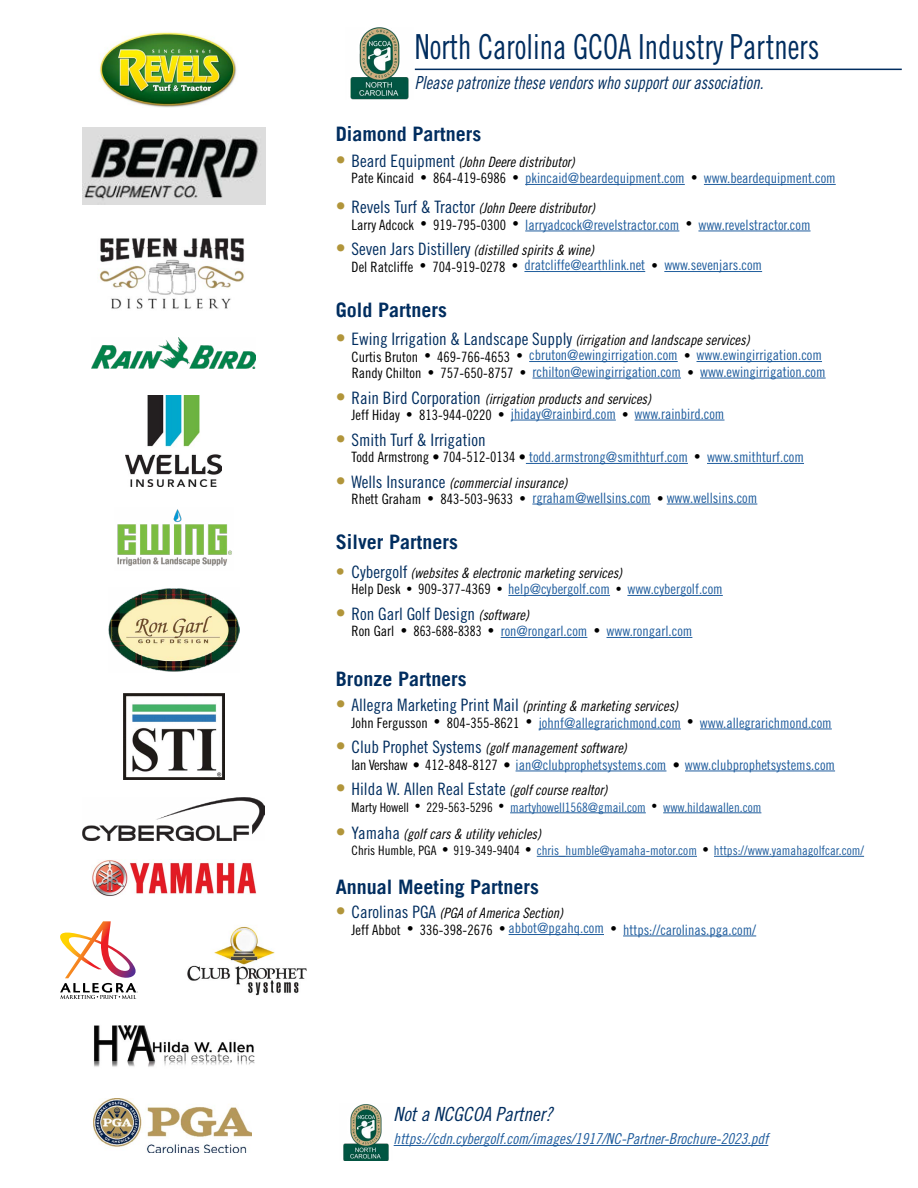
<style>
.page{position:relative;width:918px;height:1188px;background:#fff}
.page>*{position:absolute;margin:0;border:0;box-sizing:border-box;transform-origin:0 0}
.t1{font:34.5px "Trade Gothic LT Std Cn 18";color:#002d5f;scale:.87 1}
.t2{font:700 19.95px "Trade Gothic LT";color:#002d5f}
.t3{font:19.5px "Trade Gothic LT Std Cn 18 Obl";color:#002d5f}
.t4{font:18px "Trade Gothic LT Std Cn 18 Obl";color:#002d5f;scale:.92 1}
.t5{font:17.1px "Trade Gothic LT Std Cn 18";color:#002d5f}
.t6{font:15px "Trade Gothic LT Std Cn 18 Obl";color:#215e9e}
.t7{font:14.25px/16.5px "Trade Gothic LT Std Cn 18";color:#215e9e}
.t8{font:14.25px "Trade Gothic LT Std Cn 18 Obl";color:#000}
.t9{font:12.9px "Trade Gothic LT Std Cn 18";color:#215e9e}
.s1{font-family:"Trade Gothic LT Std Cn 18";font-size:19.95px;color:#b1953a}
.s2{font-family:"Trade Gothic LT Std Cn 18";font-size:17.1px;color:#002d5f}
.s3{color:#000}
.s4{font-size:12.9px;color:#000}
.s5{font-size:19.95px;color:#b1953a}
.s6{font-family:"Trade Gothic LT Std Cn 18";font-size:18.15px;color:#b1953a}
.s7{font-size:11.7px;color:#000}
.s8{font-family:"Trade Gothic LT Std Cn 18 Obl";font-size:14.25px;color:#000}
</style>
<div class="page">
<img style="left:94px;top:1098px;width:157px;height:54px">
<hr style="left:525px;top:184px;width:160px;height:1px;background:#215e9e">
<hr style="left:704px;top:184px;width:132px;height:1px;background:#215e9e">
<hr style="left:525px;top:231px;width:154px;height:1px;background:#215e9e">
<hr style="left:698px;top:231px;width:113px;height:1px;background:#215e9e">
<hr style="left:524px;top:271px;width:121px;height:1px;background:#215e9e">
<hr style="left:664px;top:271px;width:98px;height:1px;background:#215e9e">
<hr style="left:529px;top:361px;width:149px;height:1px;background:#215e9e">
<hr style="left:697px;top:361px;width:125px;height:1px;background:#215e9e">
<hr style="left:532px;top:378px;width:149px;height:1px;background:#215e9e">
<hr style="left:700px;top:378px;width:126px;height:1px;background:#215e9e">
<hr style="left:511px;top:420px;width:105px;height:1px;background:#215e9e">
<hr style="left:635px;top:420px;width:90px;height:1px;background:#215e9e">
<hr style="left:526px;top:463px;width:162px;height:1px;background:#215e9e">
<hr style="left:707px;top:463px;width:97px;height:1px;background:#215e9e">
<hr style="left:532px;top:504px;width:119px;height:1px;background:#215e9e">
<hr style="left:667px;top:504px;width:90px;height:1px;background:#215e9e">
<hr style="left:508px;top:595px;width:102px;height:1px;background:#215e9e">
<hr style="left:627px;top:595px;width:96px;height:1px;background:#215e9e">
<hr style="left:501px;top:637px;width:86px;height:1px;background:#215e9e">
<hr style="left:607px;top:637px;width:85px;height:1px;background:#215e9e">
<hr style="left:539px;top:729px;width:142px;height:1px;background:#215e9e">
<hr style="left:700px;top:729px;width:132px;height:1px;background:#215e9e">
<hr style="left:516px;top:771px;width:150px;height:1px;background:#215e9e">
<hr style="left:685px;top:771px;width:150px;height:1px;background:#215e9e">
<hr style="left:510px;top:812px;width:136px;height:1px;background:#215e9e">
<hr style="left:663px;top:812px;width:98px;height:1px;background:#215e9e">
<hr style="left:537px;top:856px;width:160px;height:1px;background:#215e9e">
<hr style="left:714px;top:856px;width:150px;height:1px;background:#215e9e">
<hr style="left:509px;top:934px;width:95px;height:1px;background:#215e9e">
<hr style="left:623px;top:936px;width:133px;height:1px;background:#215e9e">
<hr style="left:415px;top:69px;width:487px;height:1px;background:#002d5f">
<img style="left:108px;top:588px;width:131px;height:84px">
<img style="left:99px;top:32px;width:138px;height:75px">
<img style="left:82px;top:128px;width:184px;height:76px">
<img style="left:99px;top:238px;width:145px;height:71px">
<img style="left:187px;top:926px;width:120px;height:70px">
<svg style="left:60px;top:921px;width:78px;height:78px"></svg>
<img style="left:94px;top:1025px;width:161px;height:42px">
<img style="left:350px;top:27px;width:59px;height:72px">
<img style="left:92px;top:337px;width:164px;height:31px">
<img style="left:117px;top:509px;width:115px;height:57px">
<hr style="left:394px;top:1145px;width:374px;height:1px;background:#215e9e">
<img style="left:343px;top:1104px;width:46px;height:57px">
<img style="left:126px;top:395px;width:96px;height:91px">
<img style="left:92px;top:860px;width:164px;height:37px">
<img style="left:83px;top:797px;width:182px;height:43px">
<img style="left:124px;top:693px;width:100px;height:86px">
<h1 class="t1" style="left:415px;top:26px;width:467px">North Carolina GCOA Industry Partners</h1>
<p class="t4" style="left:415px;top:72px;width:380px">Please patronize these vendors who support our association.</p>
<h2 class="t2" style="left:336px;top:122px;width:147px">Diamond Partners</h2>
<p class="t8" style="left:336px;top:153px;width:241px"><span class="s1">•</span> <span class="s2">Beard Equipment</span> (John Deere distributor)</p>
<p class="t7" style="left:352px;top:170px;width:486px"><span class="s3">Pate Kincaid</span> <span class="s4">•</span> <span class="s3">864-419-6986</span> <span class="s4">•</span> pkincaid@beardequipment.com <span class="s4">•</span> www.beardequipment.com</p>
<p class="t8" style="left:336px;top:199px;width:261px"><span class="s1">•</span> <span class="s2">Revels Turf &amp; Tractor</span> (John Deere distributor)</p>
<p class="t7" style="left:352px;top:216px;width:460px"><span class="s3">Larry Adcock</span> <span class="s4">•</span> <span class="s3">919-795-0300</span> <span class="s4">•</span> larryadcock@revelstractor.com <span class="s4">•</span> www.revelstractor.com</p>
<p class="t8" style="left:336px;top:241px;width:260px"><span class="s1">•</span> <span class="s2">Seven Jars Distillery</span> (distilled spirits &amp; wine)</p>
<p class="t7" style="left:352px;top:257px;width:412px"><span class="s3">Del Ratcliffe</span> <span class="s4">•</span> <span class="s3">704-919-0278</span> <span class="s4">•</span> dratcliffe@earthlink.net <span class="s4">•</span> www.sevenjars.com</p>
<h2 class="t2" style="left:336px;top:297px;width:112px">Gold Partners</h2>
<p class="t8" style="left:336px;top:331px;width:415px"><span class="s1">•</span> <span class="s2">Ewing Irrigation &amp; Landscape Supply</span> (irrigation and landscape services)</p>
<p class="t7" style="left:352px;top:347px;width:476px"><span class="s3">Curtis Bruton</span> <span class="s4">•</span> <span class="s3">469-766-4653</span> <span class="s4">•</span> cbruton@ewingirrigation.com <span class="s4">•</span> www.ewingirrigation.com<br><span class="s3">Randy Chilton</span> <span class="s4">•</span> <span class="s3">757-650-8757</span> <span class="s4">•</span> rchilton@ewingirrigation.com <span class="s4">•</span> www.ewingirrigation.com</p>
<p class="t8" style="left:336px;top:390px;width:317px"><span class="s1">•</span> <span class="s2">Rain Bird Corporation</span> (irrigation products and services)</p>
<p class="t7" style="left:352px;top:405px;width:374px"><span class="s3">Jeff Hiday</span> <span class="s4">•</span> <span class="s3">813-944-0220</span> <span class="s4">•</span> jhiday@rainbird.com <span class="s4">•</span> www.rainbird.com</p>
<p class="t5" style="left:336px;top:429px;width:151px"><span class="s5">•</span> Smith Turf &amp; Irrigation</p>
<p class="t7" style="left:352px;top:449px;width:454px"><span class="s3">Todd Armstrong • 704-512-0134 •</span> todd.armstrong@smithturf.com <span class="s4">•</span> www.smithturf.com</p>
<p class="t8" style="left:336px;top:474px;width:233px"><span class="s1">•</span> <span class="s2">Wells Insurance</span> (commercial insurance)</p>
<p class="t7" style="left:352px;top:489px;width:407px"><span class="s3">Rhett Graham</span> <span class="s4">•</span> <span class="s3">843-503-9633</span> <span class="s4">•</span> rgraham@wellsins.com <span class="s4">•</span> www.wellsins.com</p>
<h2 class="t2" style="left:336px;top:530px;width:124px">Silver Partners</h2>
<p class="t8" style="left:336px;top:564px;width:288px"><span class="s6">•</span> <span class="s2">Cybergolf</span> (websites &amp; electronic marketing services)</p>
<p class="t7" style="left:352px;top:581px;width:373px"><span class="s3">Help Desk</span> <span class="s7">•</span> <span class="s3">909-377-4369</span> <span class="s7">•</span> help@cybergolf.com <span class="s7">•</span> www.cybergolf.com</p>
<p class="t5" style="left:336px;top:603px;width:195px"><span class="s5">•</span> Ron Garl Golf Design <span class="s8">(software)</span></p>
<p class="t7" style="left:352px;top:623px;width:342px"><span class="s3">Ron Garl</span> <span class="s4">•</span> <span class="s3">863-688-8383</span> <span class="s4">•</span> ron@rongarl.com <span class="s4">•</span> www.rongarl.com</p>
<h2 class="t2" style="left:336px;top:666px;width:132px">Bronze Partners</h2>
<p class="t8" style="left:336px;top:697px;width:344px"><span class="s1">•</span> <span class="s2">Allegra Marketing Print Mail</span> (printing &amp; marketing services)</p>
<p class="t7" style="left:352px;top:714px;width:482px"><span class="s3">John Fergusson</span> <span class="s4">•</span> <span class="s3">804-355-8621</span> <span class="s4">•</span> johnf@allegrarichmond.com <span class="s4">•</span> www.allegrarichmond.com</p>
<p class="t8" style="left:336px;top:739px;width:293px"><span class="s1">•</span> <span class="s2">Club Prophet Systems</span> (golf management software)</p>
<p class="t7" style="left:352px;top:756px;width:485px"><span class="s3">Ian Vershaw • 412-848-8127 •</span> ian@clubprophetsystems.com <span class="s3">•</span> www.clubprophetsystems.com</p>
<p class="t5" style="left:336px;top:779px;width:273px"><span class="s5">•</span> Hilda W. Allen Real Estate <span class="s8">(golf course realtor)</span></p>
<p class="t9" style="left:352px;top:799px;width:411px"><span class="s3">Marty Howell</span> <span class="s7">•</span> <span class="s3">229-563-5296</span> <span class="s7">•</span> martyhowell1568@gmail.com <span class="s7">•</span> www.hildawallen.com</p>
<p class="t8" style="left:336px;top:825px;width:207px"><span class="s1">•</span> <span class="s2">Yamaha</span> (golf cars &amp; utility vehicles)</p>
<p class="t9" style="left:352px;top:843px;width:514px"><span class="s3">Chris Humble, PGA • 919-349-9404 •</span> chris_humble@yamaha-motor.com <span class="s3">•</span> https://www.yamahagolfcar.com/</p>
<h2 class="t2" style="left:336px;top:875px;width:205px">Annual Meeting Partners</h2>
<p class="t8" style="left:336px;top:904px;width:229px"><span class="s1">•</span> <span class="s2">Carolinas PGA</span> (PGA of America Section)</p>
<p class="t7" style="left:352px;top:921px;width:406px"><span class="s3">Jeff Abbot</span> <span class="s4">•</span> <span class="s3">336-398-2676</span> <span class="s4">•</span> abbot@pgahq.com <span class="s4">•</span> https://carolinas.pga.com/</p>
<h3 class="t3" style="left:394px;top:1103px;width:161px">Not a NCGCOA Partner?</h3>
<p class="t6" style="left:394px;top:1130px;width:376px">https://cdn.cybergolf.com/images/1917/NC-Partner-Brochure-2023.pdf</p>
</div>
